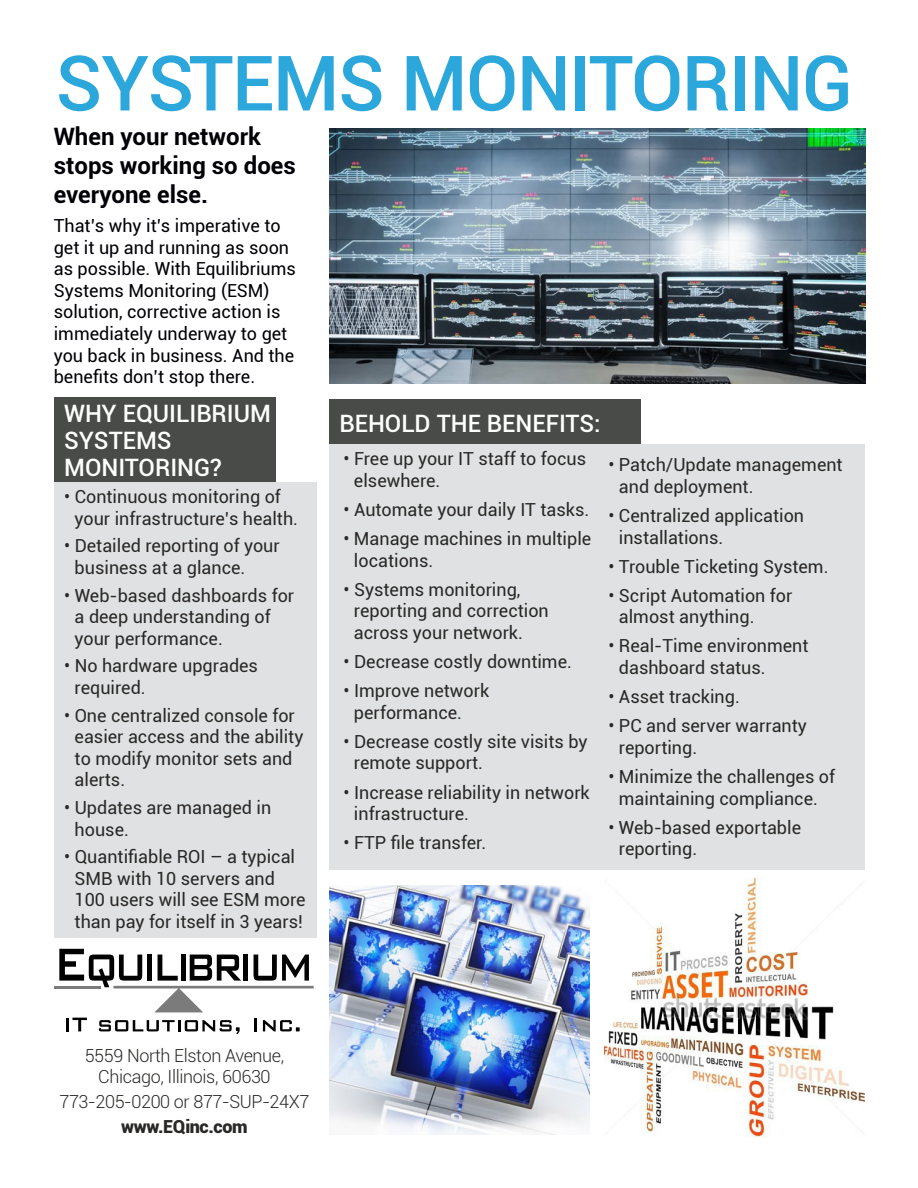
<style>
.page{position:relative;width:918px;height:1188px;background:#fff}
.page>*{position:absolute;margin:0;border:0;box-sizing:border-box;transform-origin:0 0}
.t1{font:500 76.5px "Roboto";letter-spacing:-.02em;color:#2ba7db}
.t2{font:500 24px/27px "Roboto";color:#fff}
.t3{font:700 24px/28.8px "Roboto";color:#000005}
.t4{font:18px/21.6px "Roboto";color:#292827}
.t5{font:18px/21.6px "Roboto";color:#000005}
.t6{font:300 18px/21.6px "Roboto";letter-spacing:-.02em;color:#292827;text-align:center}
.t7{font:900 18px "Roboto";letter-spacing:-.02em;color:#292827}
</style>
<div class="page">
<img style="left:330px;top:129px;width:535px;height:255px">
<div style="left:54px;top:398px;width:221px;height:128px;background:#494b48"></div>
<div style="left:54px;top:482px;width:263px;height:456px;background:#e0e1e2"></div>
<div style="left:329px;top:399px;width:312px;height:46px;background:#494b48"></div>
<div style="left:329px;top:444px;width:536px;height:425px;background:#e0e1e2"></div>
<img style="left:329px;top:886px;width:260px;height:249px">
<hr style="left:54px;top:986px;width:47px;height:3px;background:#7b7b7b">
<svg style="left:66px;top:1018px;width:21px;height:13px"></svg>
<svg style="left:99px;top:1020px;width:141px;height:14px"></svg>
<svg style="left:254px;top:1018px;width:3px;height:13px"></svg>
<svg style="left:263px;top:1020px;width:37px;height:11px"></svg>
<svg style="left:59px;top:949px;width:255px;height:63px"></svg>
<img style="left:604px;top:879px;width:260px;height:258px">
<h1 class="t1" style="left:55px;top:29px;width:799px">SYSTEMS MONITORING</h1>
<h2 class="t3" style="left:54px;top:121px;width:244px">When your network stops working so does everyone else.</h2>
<p class="t5" style="left:54px;top:214px;width:244px">That’s why it’s imperative to get it up and running as soon as possible. With Equilibriums<br>Systems Monitoring (ESM) solution, corrective action is immediately underway to get you back in business. And the benefits don’t stop there.</p>
<h2 class="t2" style="left:64px;top:399px;width:208px">WHY EQUILIBRIUM<br>SYSTEMS<br>MONITORING?</h2>
<p class="t4" style="left:75px;top:485px;width:225px;text-indent:-10px">• Continuous monitoring of your infrastructure’s health.</p>
<p class="t4" style="left:75px;top:535px;width:207px;text-indent:-10px">• Detailed reporting of your business at a glance.</p>
<p class="t4" style="left:75px;top:584px;width:221px;text-indent:-10px">• Web-based dashboards for a deep understanding of your performance.</p>
<p class="t4" style="left:75px;top:655px;width:185px;text-indent:-10px">• No hardware upgrades required.</p>
<p class="t4" style="left:75px;top:704px;width:230px;text-indent:-10px">• One centralized console for easier access and the ability to modify monitor sets and alerts.</p>
<p class="t4" style="left:75px;top:796px;width:198px;text-indent:-10px">• Updates are managed in house.</p>
<p class="t4" style="left:75px;top:845px;width:233px;text-indent:-10px">• Quantifiable ROI – a typical<br>SMB with 10 servers and<br>100 users will see ESM more than pay for itself in 3 years!</p>
<h2 class="t2" style="left:339px;top:409px;width:263px">BEHOLD THE BENEFITS:</h2>
<p class="t4" style="left:354px;top:447px;width:234px;text-indent:-10px">• Free up your IT staff to focus elsewhere.</p>
<p class="t4" style="left:344px;top:498px;width:247px">• Automate your daily IT tasks.</p>
<p class="t4" style="left:354px;top:527px;width:239px;text-indent:-10px">• Manage machines in multiple locations.</p>
<p class="t4" style="left:354px;top:578px;width:196px;text-indent:-10px">• Systems monitoring, reporting and correction across your network.</p>
<p class="t4" style="left:344px;top:650px;width:230px">• Decrease costly downtime.</p>
<p class="t4" style="left:354px;top:679px;width:137px;text-indent:-10px">• Improve network performance.</p>
<p class="t4" style="left:354px;top:730px;width:235px;text-indent:-10px">• Decrease costly site visits by remote support.</p>
<p class="t4" style="left:354px;top:781px;width:237px;text-indent:-10px">• Increase reliability in network infrastructure.</p>
<p class="t4" style="left:344px;top:831px;width:144px">• FTP file transfer.</p>
<p class="t4" style="left:619px;top:453px;width:225px;text-indent:-10px">• Patch/Update management and deployment.</p>
<p class="t4" style="left:619px;top:504px;width:187px;text-indent:-10px">• Centralized application installations.</p>
<p class="t4" style="left:608px;top:555px;width:222px">• Trouble Ticketing System.</p>
<p class="t4" style="left:619px;top:584px;width:175px;text-indent:-10px">• Script Automation for almost anything.</p>
<p class="t4" style="left:619px;top:635px;width:191px;text-indent:-10px">• Real-Time environment dashboard status.</p>
<p class="t4" style="left:608px;top:685px;width:133px">• Asset tracking.</p>
<p class="t4" style="left:619px;top:714px;width:190px;text-indent:-10px">• PC and server warranty reporting.</p>
<p class="t4" style="left:608px;top:765px;width:228px;text-align:center">• Minimize the challenges of maintaining compliance.</p>
<p class="t4" style="left:619px;top:816px;width:184px;text-indent:-10px">• Web-based exportable reporting.</p>
<p class="t6" style="left:85px;top:1044px;width:201px">5559 North Elston Avenue,<br>Chicago, Illinois, 60630</p>
<p class="t6" style="left:59px;top:1090px;width:252px">773-205-0200 or 877-SUP-24X7</p>
<p class="t7" style="left:121px;top:1114px;width:128px">www.EQinc.com</p>
</div>
